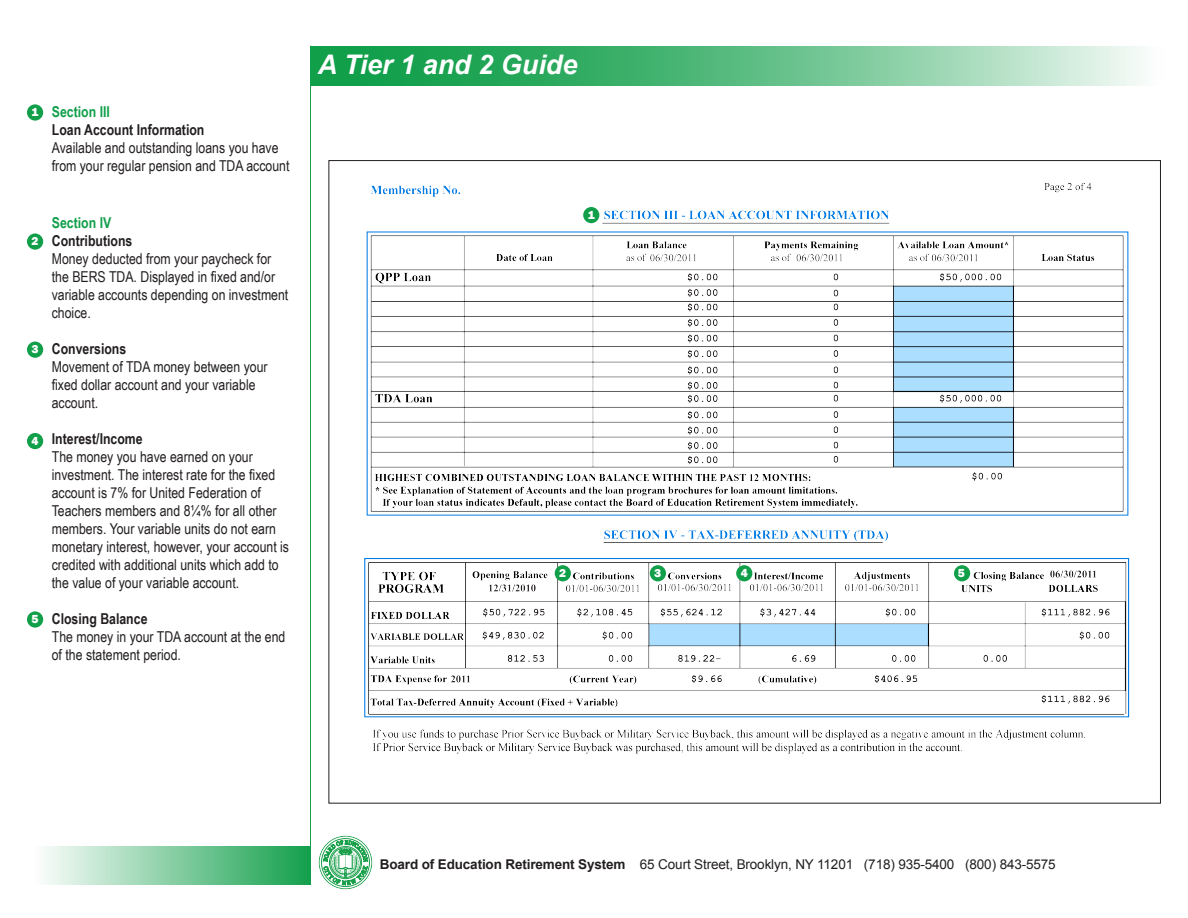
<style>
.page{position:relative;width:1188px;height:918px;background:#fff}
.page>*{position:absolute;margin:0;border:0;box-sizing:border-box;transform-origin:0 0}
.t1{font:italic 700 27px "Arial";color:#fff}
.Body_copy{font:15px/18px "Arial Narrow";color:#231f20}
.Bold_Headline{font:700 15px "Arial Narrow";color:#231f20}
.t2{font:700 15px "Arial Narrow";color:#119f4a}
.t3{font:13.5px "Arial";letter-spacing:-.01em;color:#231f20}
.t4{font:800 12px "Franklin Gothic";color:#fff}
.s1{font-weight:700}
</style>
<div class="page">
<hr style="left:310px;top:46px;width:1px;height:838px;background:#119f4a">
<svg style="left:311px;top:46px;width:829px;height:40px;background:#63c088"></svg>
<div style="left:32px;top:846px;width:278px;height:38px;background:linear-gradient(to right,#fff,#14a04c)"></div>
<img style="left:364px;top:182px;width:766px;height:572px">
<div style="left:583px;top:207px;width:16px;height:16px;background:#119f4a;border-radius:50%"></div>
<div style="left:555px;top:565px;width:16px;height:16px;background:#119f4a;border-radius:50%"></div>
<div style="left:954px;top:565px;width:16px;height:16px;background:#119f4a;border-radius:50%"></div>
<div style="left:27px;top:104px;width:16px;height:17px;background:#119f4a;border-radius:50%"></div>
<div style="left:27px;top:233px;width:16px;height:17px;background:#119f4a;border-radius:50%"></div>
<div style="left:27px;top:342px;width:16px;height:16px;background:#119f4a;border-radius:50%"></div>
<div style="left:27px;top:433px;width:16px;height:16px;background:#119f4a;border-radius:50%"></div>
<div style="left:27px;top:611px;width:16px;height:17px;background:#119f4a;border-radius:50%"></div>
<div style="left:650px;top:565px;width:16px;height:16px;background:#119f4a;border-radius:50%"></div>
<div style="left:736px;top:565px;width:16px;height:16px;background:#119f4a;border-radius:50%"></div>
<svg style="left:319px;top:836px;width:53px;height:53px"></svg>
<p class="t4" style="left:32px;top:104px;width:9px">1</p>
<p class="t2" style="left:52px;top:100px;width:60px">Section III</p>
<p class="Bold_Headline" style="left:52px;top:118px;width:154px">Loan Account Information</p>
<p class="Body_copy" style="left:52px;top:138px;width:239px">Available and outstanding loans you have from your regular pension and TDA account</p>
<p class="t4" style="left:32px;top:233px;width:9px">2</p>
<p class="t4" style="left:32px;top:342px;width:9px">3</p>
<p class="t4" style="left:32px;top:433px;width:9px">4</p>
<p class="t4" style="left:32px;top:611px;width:9px">5</p>
<p class="t2" style="left:52px;top:212px;width:61px">Section IV</p>
<p class="Bold_Headline" style="left:52px;top:230px;width:82px">Contributions</p>
<p class="Body_copy" style="left:52px;top:250px;width:238px">Money deducted from your paycheck for the BERS TDA. Displayed in fixed and/or variable accounts depending on investment choice.</p>
<p class="Bold_Headline" style="left:52px;top:338px;width:76px">Conversions</p>
<p class="Body_copy" style="left:52px;top:358px;width:217px">Movement of TDA money between your fixed dollar account and your variable account.</p>
<p class="Bold_Headline" style="left:52px;top:428px;width:92px">Interest/Income</p>
<p class="Body_copy" style="left:52px;top:448px;width:239px">The money you have earned on your investment. The interest rate for the fixed account is 7% for United Federation of Teachers members and 8¼% for all other members. Your variable units do not earn monetary interest, however, your account is credited with additional units which add to the value of your variable account.</p>
<p class="Bold_Headline" style="left:52px;top:608px;width:97px">Closing Balance</p>
<p class="Body_copy" style="left:52px;top:628px;width:235px">The money in your TDA account at the end of the statement period.</p>
<h1 class="t1" style="left:318px;top:47px;width:261px">A Tier 1 and 2 Guide</h1>
<p class="t4" style="left:588px;top:207px;width:9px">1</p>
<p class="t4" style="left:559px;top:565px;width:9px">2</p>
<p class="t4" style="left:958px;top:565px;width:9px">5</p>
<p class="t4" style="left:654px;top:565px;width:9px">3</p>
<p class="t4" style="left:741px;top:565px;width:9px">4</p>
<p class="t3" style="left:380px;top:855px;width:677px"><span class="s1">Board of Education Retirement System</span> 65 Court Street, Brooklyn, NY 11201 (718) 935-5400 (800) 843-5575</p>
</div>
